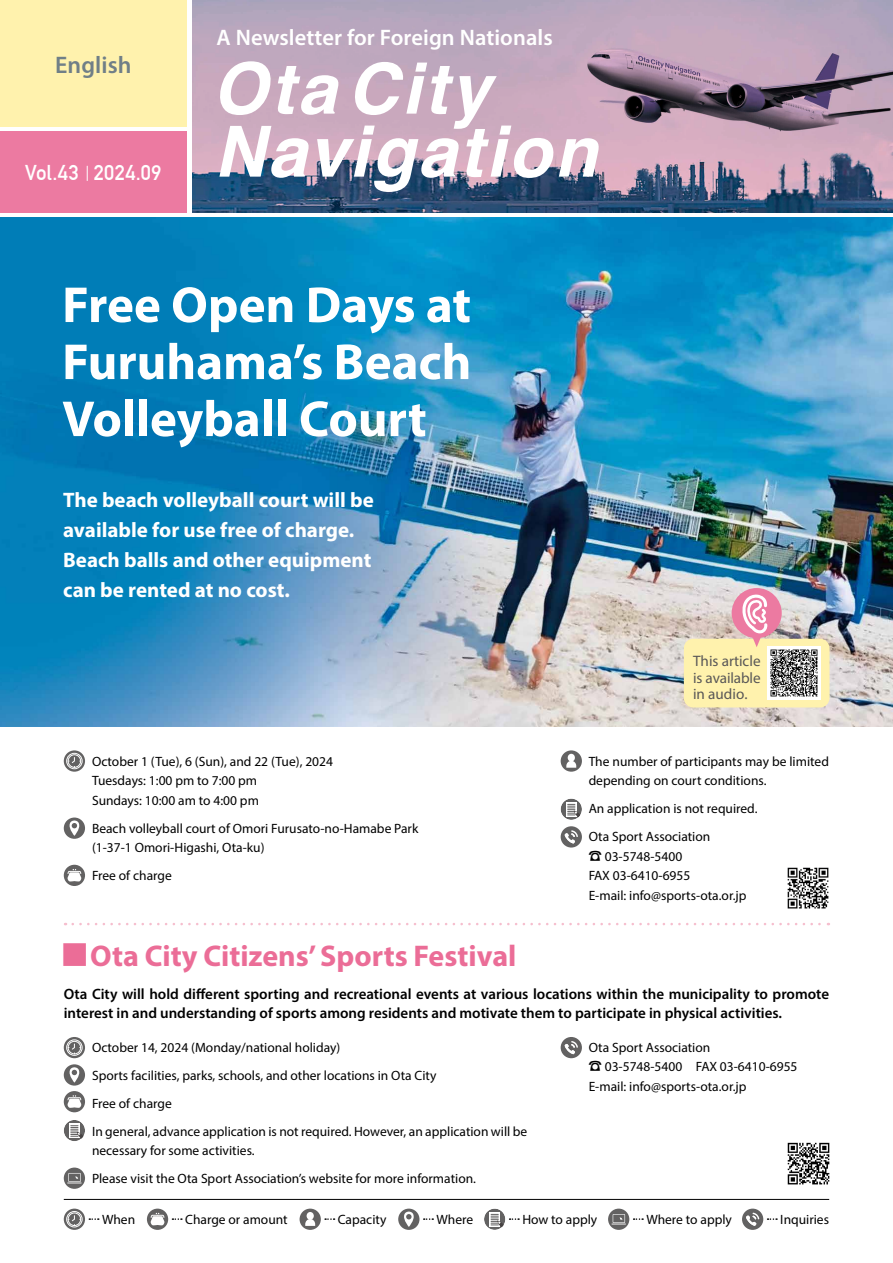
<style>
.page{position:relative;width:893px;height:1263px;background:#fff}
.page>*{position:absolute;margin:0;border:0;box-sizing:border-box;transform-origin:0 0}
.t1{font:700 51px/57px "Myriad Pro";color:#fff;text-align:justify}
.t2{font:700 30px "Myriad Pro";color:#eb6d97}
.t3{font:600 24px "Myriad Pro";letter-spacing:.005em;color:#707f87}
.t4{font:600 22.5px "Myriad Pro";letter-spacing:.005em;color:#fff}
.t5{font:700 21px/30px "Myriad Pro";color:#fff}
.t6{font:700 21px "DIN Alternate";letter-spacing:.015em;color:#fff}
.t7{font:15.15px/16.5px "Myriad Pro";color:#595757;text-align:justify}
.t8{font:600 15px/19.5px "Myriad Pro";color:#000}
.t9{font:13.5px/19.5px "Myriad Pro";color:#000}
.s1{font-family:"Hiragino Sans W5";font-weight:400}
.s2{font-family:"Hiragino Sans W4"}
</style>
<div class="page">
<div style="left:0;top:131px;width:187px;height:82px;background:#ec7aa1"></div>
<div style="left:0;top:0;width:187px;height:126px;background:#fff2ad"></div>
<svg style="left:87px;top:166px;width:1px;height:15px"></svg>
<svg style="left:192px;top:0;width:701px;height:213px;background:#9c8da5"></svg>
<svg style="left:219px;top:61px;width:380px;height:131px"></svg>
<hr style="left:64px;top:1199px;width:765px;height:1px;background:#000">
<img style="left:787px;top:867px;width:42px;height:42px">
<svg style="left:64px;top:750px;width:21px;height:22px"></svg>
<div style="left:66px;top:753px;width:16px;height:16px;border:1px solid #fff;border-radius:50%"></div>
<div style="left:68px;top:754px;width:13px;height:14px;border:1px solid #fff;border-radius:50%"></div>
<svg style="left:68px;top:757px;width:13px;height:10px"></svg>
<svg style="left:64px;top:1037px;width:21px;height:21px"></svg>
<div style="left:66px;top:1039px;width:16px;height:16px;border:1px solid #fff;border-radius:50%"></div>
<div style="left:68px;top:1041px;width:13px;height:13px;border:1px solid #fff;border-radius:50%"></div>
<svg style="left:68px;top:1043px;width:13px;height:11px"></svg>
<svg style="left:561px;top:750px;width:21px;height:22px"></svg>
<div style="left:568px;top:754px;width:7px;height:7px;background:#fff;border-radius:50%"></div>
<svg style="left:566px;top:761px;width:10px;height:7px"></svg>
<div style="left:64px;top:817px;width:21px;height:22px;background:#636262;border-radius:50%"></div>
<svg style="left:69px;top:820px;width:11px;height:16px"></svg>
<div style="left:64px;top:1064px;width:21px;height:21px;background:#636262;border-radius:50%"></div>
<svg style="left:69px;top:1067px;width:11px;height:16px"></svg>
<div style="left:64px;top:865px;width:21px;height:21px;background:#636262;border-radius:50%"></div>
<svg style="left:67px;top:869px;width:15px;height:13px"></svg>
<div style="left:64px;top:1091px;width:21px;height:21px;background:#636262;border-radius:50%"></div>
<svg style="left:67px;top:1095px;width:15px;height:13px"></svg>
<div style="left:561px;top:799px;width:21px;height:21px;background:#636262;border-radius:50%"></div>
<svg style="left:566px;top:802px;width:10px;height:15px"></svg>
<svg style="left:568px;top:804px;width:14px;height:16px"></svg>
<div style="left:64px;top:1120px;width:21px;height:21px;background:#636262;border-radius:50%"></div>
<svg style="left:69px;top:1123px;width:11px;height:15px"></svg>
<svg style="left:71px;top:1125px;width:14px;height:16px"></svg>
<svg style="left:73px;top:923px;width:756px;height:2px"></svg>
<div style="left:561px;top:826px;width:21px;height:21px;background:#636262;border-radius:50%"></div>
<svg style="left:565px;top:830px;width:13px;height:13px"></svg>
<div style="left:561px;top:1037px;width:21px;height:21px;background:#636262;border-radius:50%"></div>
<svg style="left:565px;top:1041px;width:13px;height:13px"></svg>
<img style="left:0;top:218px;width:893px;height:509px">
<svg style="left:64px;top:1208px;width:21px;height:22px"></svg>
<div style="left:66px;top:1211px;width:16px;height:16px;border:1px solid #fff;border-radius:50%"></div>
<div style="left:68px;top:1213px;width:13px;height:13px;border:1px solid #fff;border-radius:50%"></div>
<svg style="left:68px;top:1215px;width:13px;height:10px"></svg>
<div style="left:300px;top:1208px;width:21px;height:22px;background:#636262;border-radius:50%"></div>
<div style="left:307px;top:1212px;width:7px;height:8px;background:#fff;border-radius:50%"></div>
<svg style="left:305px;top:1219px;width:10px;height:7px"></svg>
<div style="left:398px;top:1208px;width:21px;height:22px;background:#636262;border-radius:50%"></div>
<svg style="left:404px;top:1211px;width:10px;height:16px"></svg>
<div style="left:147px;top:1208px;width:21px;height:22px;background:#636262;border-radius:50%"></div>
<svg style="left:150px;top:1213px;width:15px;height:13px"></svg>
<svg style="left:484px;top:1208px;width:21px;height:22px"></svg>
<svg style="left:489px;top:1212px;width:11px;height:15px"></svg>
<svg style="left:608px;top:1208px;width:21px;height:22px"></svg>
<svg style="left:611px;top:1214px;width:15px;height:10px"></svg>
<div style="left:742px;top:1208px;width:21px;height:22px;background:#636262;border-radius:50%"></div>
<svg style="left:746px;top:1212px;width:13px;height:14px"></svg>
<svg style="left:89px;top:1218px;width:10px;height:2px"></svg>
<svg style="left:325px;top:1218px;width:10px;height:2px"></svg>
<svg style="left:424px;top:1218px;width:9px;height:2px"></svg>
<svg style="left:172px;top:1218px;width:10px;height:2px"></svg>
<svg style="left:491px;top:1214px;width:28px;height:16px"></svg>
<svg style="left:634px;top:1218px;width:9px;height:2px"></svg>
<svg style="left:767px;top:1218px;width:10px;height:2px"></svg>
<svg style="left:64px;top:1167px;width:21px;height:22px"></svg>
<svg style="left:67px;top:1173px;width:15px;height:10px"></svg>
<div style="left:732px;top:588px;width:50px;height:50px;background:#ec7aa1;border-radius:50%"></div>
<div style="left:684px;top:639px;width:145px;height:68px;background:#fff2ad;border-radius:9px"></div>
<svg style="left:742px;top:594px;width:26px;height:53px"></svg>
<img style="left:768px;top:647px;width:52px;height:52px">
<img style="left:787px;top:1142px;width:43px;height:43px">
<h3 class="t3" style="left:55px;top:49px;width:78px">English</h3>
<h3 class="t6" style="left:25px;top:157px;width:138px">Vol.43 2024.09</h3>
<h3 class="t4" style="left:217px;top:23px;width:338px">A Newsletter for Foreign Nationals</h3>
<h1 class="t1" style="left:62px;top:275px;width:411px">Free Open Days at Furuhama’s Beach Volleyball Court</h1>
<h3 class="t5" style="left:63px;top:484px;width:312px">The beach volleyball court will be available for use free of charge.<br>Beach balls and other equipment can be rented at no cost.</h3>
<p class="t9" style="left:92px;top:751px;width:243px">October 1 (Tue), 6 (Sun), and 22 (Tue), 2024<br>Tuesdays: 1:00 pm to 7:00 pm<br>Sundays: 10:00 am to 4:00 pm</p>
<p class="t9" style="left:92px;top:818px;width:328px">Beach volleyball court of Omori Furusato-no-Hamabe Park (1-37-1 Omori-Higashi, Ota-ku)</p>
<p class="t9" style="left:92px;top:866px;width:81px">Free of charge</p>
<h2 class="t2" style="left:60px;top:936px;width:458px"><span class="s1">■</span> Ota City Citizens’ Sports Festival</h2>
<p class="t7" style="left:693px;top:652px;width:69px">This article is available in audio.</p>
<p class="t9" style="left:589px;top:751px;width:242px">The number of participants may be limited depending on court conditions.</p>
<p class="t9" style="left:589px;top:794px;width:170px;line-height:28px">An application is not required.<br>Ota Sport Association</p>
<p class="t9" style="left:589px;top:846px;width:159px"><span class="s2">☎</span> 03-5748-5400<br>FAX 03-6410-6955<br>E-mail: info@sports-ota.or.jp</p>
<p class="t8" style="left:64px;top:983px;width:767px">Ota City will hold different sporting and recreational events at various locations within the municipality to promote interest in and understanding of sports among residents and motivate them to participate in physical activities.</p>
<p class="t9" style="left:92px;top:1033px;width:437px;line-height:28px">October 14, 2024 (Monday/national holiday)<br>Sports facilities, parks, schools, and other locations in Ota City<br>Free of charge<br>In general, advance application is not required. However, an application will be</p>
<p class="t9" style="left:92px;top:1137px;width:385px;line-height:28px">necessary for some activities.<br>Please visit the Ota Sport Association’s website for more information.</p>
<p class="t9" style="left:589px;top:1037px;width:210px">Ota Sport Association<br><span class="s2">☎</span> 03-5748-5400 FAX 03-6410-6955<br>E-mail: info@sports-ota.or.jp</p>
<p class="t9" style="left:102px;top:1209px;width:35px">When</p>
<p class="t9" style="left:185px;top:1209px;width:104px">Charge or amount</p>
<p class="t9" style="left:338px;top:1209px;width:50px">Capacity</p>
<p class="t9" style="left:436px;top:1209px;width:38px">Where</p>
<p class="t9" style="left:522px;top:1209px;width:76px">How to apply</p>
<p class="t9" style="left:646px;top:1209px;width:87px">Where to apply</p>
<p class="t9" style="left:780px;top:1209px;width:50px">Inquiries</p>
</div>
